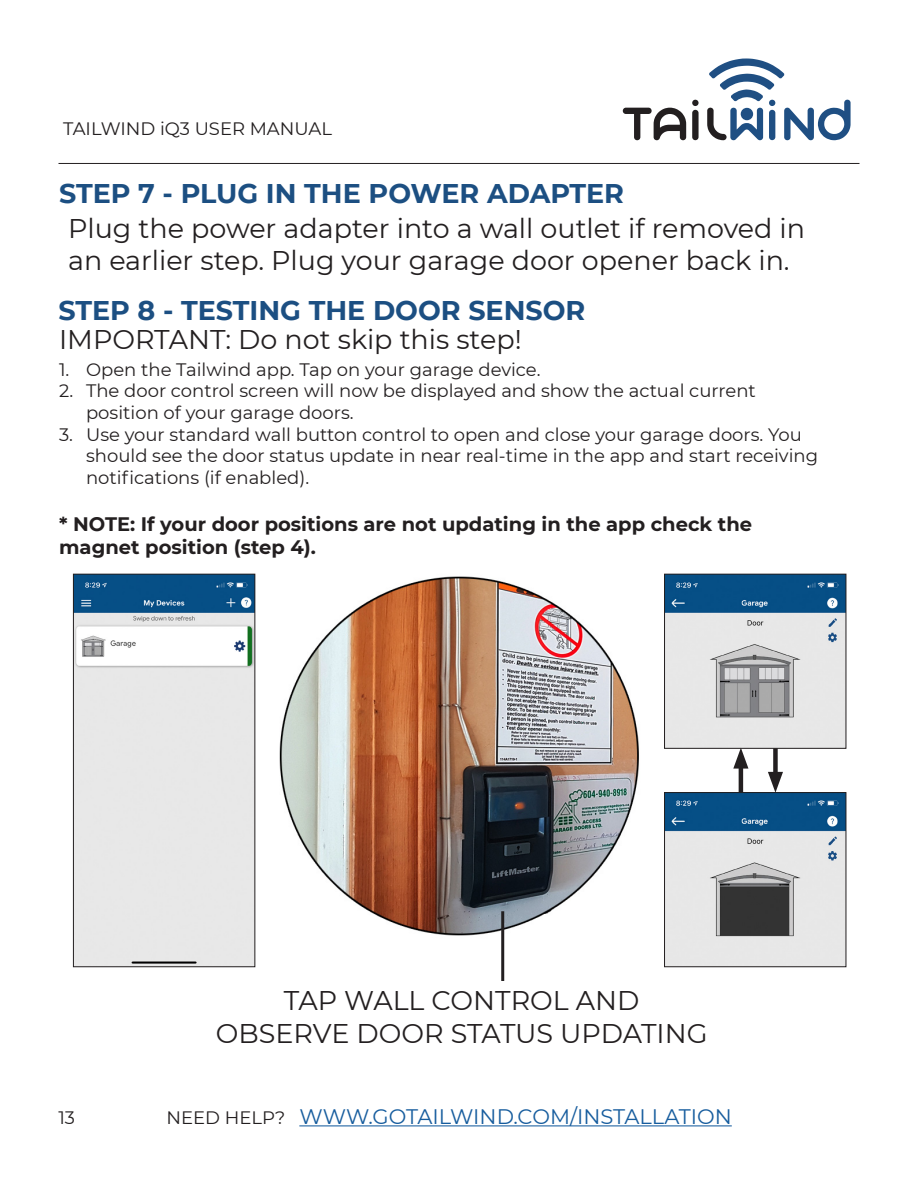
<style>
.page{position:relative;width:918px;height:1188px;background:#fff}
.page>*{position:absolute;margin:0;border:0;box-sizing:border-box;transform-origin:0 0}
._03_-_Body_Text{font:27px/32.4px "Montserrat";color:#231f20}
.Large{font:700 27px "Montserrat";color:#1c4f82}
.Large-2{font:27px "Montserrat";color:#231f20}
.t1{font:21px "Montserrat";color:#175d9e}
._03_-_Body_Text-2{font:700 19.5px/23.4px "Montserrat";color:#231f20}
.t2{font:18px/21.6px "Montserrat";color:#231f20}
.s1{font-size:18px;color:#231f20}
</style>
<div class="page">
<hr style="left:299px;top:1125px;width:433px;height:1px;background:#175d9e">
<svg style="left:623px;top:108px;width:63px;height:32px"></svg>
<svg style="left:692px;top:100px;width:7px;height:40px"></svg>
<svg style="left:707px;top:58px;width:144px;height:82px"></svg>
<hr style="left:58px;top:163px;width:802px;height:1px;background:#231f20">
<img style="left:75px;top:576px;width:178px;height:389px">
<div style="left:73px;top:574px;width:182px;height:393px;border:1px solid #231f20"></div>
<img style="left:666px;top:576px;width:178px;height:171px">
<div style="left:664px;top:574px;width:182px;height:175px;border:1px solid #231f20"></div>
<img style="left:279px;top:576px;width:360px;height:371px">
<img style="left:666px;top:794px;width:178px;height:171px">
<div style="left:664px;top:792px;width:182px;height:175px;border:1px solid #231f20"></div>
<hr style="left:739px;top:760px;width:4px;height:32px;background:#231f20">
<svg style="left:733px;top:748px;width:15px;height:21px"></svg>
<div style="left:773px;top:748px;width:5px;height:32px;background:#231f20"></div>
<svg style="left:768px;top:772px;width:15px;height:21px"></svg>
<hr style="left:501px;top:911px;width:3px;height:70px;background:#231f20">
<p class="t2" style="left:63px;top:117px;width:271px">TAILWIND iQ3 USER MANUAL</p>
<p class="Large" style="left:59px;top:174px;width:567px">STEP 7 - PLUG IN THE POWER ADAPTER</p>
<p class="_03_-_Body_Text" style="left:68px;top:211px;width:739px">Plug the power adapter into a wall outlet if removed in an earlier step. Plug your garage door opener back in.</p>
<p class="Large" style="left:58px;top:291px;width:528px">STEP 8 - TESTING THE DOOR SENSOR</p>
<p class="_03_-_Body_Text" style="left:59px;top:322px;width:464px">IMPORTANT: Do not skip this step!</p>
<p class="t2" style="left:59px;top:358px;width:483px">1. Open the Tailwind app. Tap on your garage device.</p>
<p class="t2" style="left:86px;top:380px;width:671px;text-indent:-27px">2. The door control screen will now be displayed and show the actual current position of your garage doors.</p>
<p class="t2" style="left:86px;top:423px;width:734px;text-indent:-27px">3. Use your standard wall button control to open and close your garage doors. You should see the door status update in near real-time in the app and start receiving notifications (if enabled).</p>
<p class="_03_-_Body_Text-2" style="left:59px;top:511px;width:695px">* NOTE: If your door positions are not updating in the app check the magnet position (step 4).</p>
<p class="Large-2" style="left:284px;top:982px;width:357px">TAP WALL CONTROL AND</p>
<p class="Large-2" style="left:216px;top:1014px;width:493px">OBSERVE DOOR STATUS UPDATING</p>
<p class="t2" style="left:58px;top:1106px;width:18px">13</p>
<p class="t1" style="left:166px;top:1102px;width:567px"><span class="s1">NEED HELP?</span> WWW.GOTAILWIND.COM/INSTALLATION</p>
</div>
